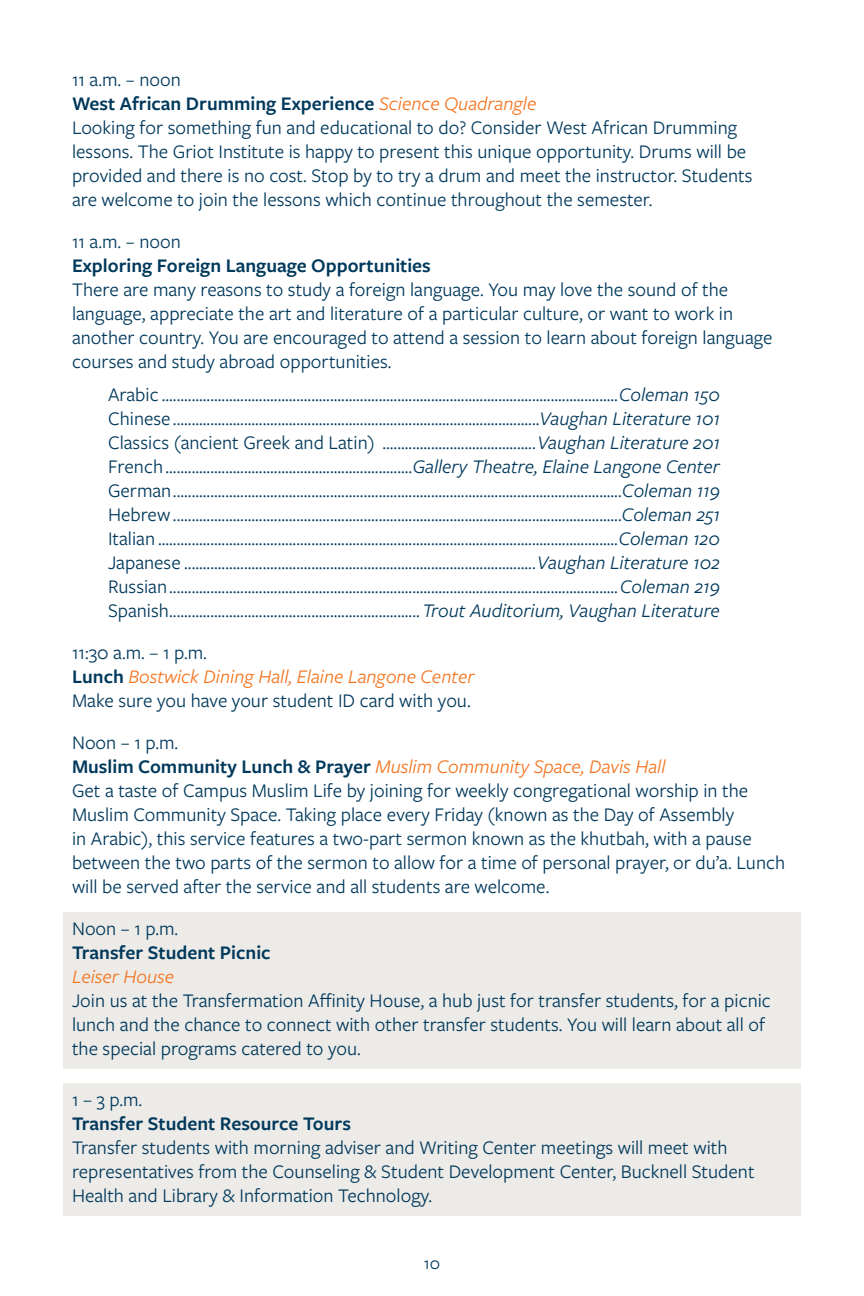
<style>
.page{position:relative;width:864px;height:1296px;background:#fff}
.page>*{position:absolute;margin:0;border:0;box-sizing:border-box;transform-origin:0 0}
.t1{font:20px/24px "Freight Sans Pro";color:#00395c}
.t2{font:600 20px "Freight Sans Pro";color:#00395c}
.t3{font:italic 20px "Freight Sans Pro";color:#f47521}
.t4{font:18px "Freight Sans Pro";color:#00395c}
.s1{font-weight:400;font-style:italic;color:#f47521}
.s2{font-style:italic}
.s3{font-weight:600;font-style:normal;color:#00395c}
.s4{font-weight:600}
.s5{font-style:italic;color:#f47521}
</style>
<div class="page">
<div style="left:63px;top:912px;width:738px;height:36px;background:#edebe8"></div>
<div style="left:63px;top:936px;width:738px;height:37px;background:#edebe8"></div>
<div style="left:63px;top:960px;width:738px;height:36px;background:#edebe8"></div>
<div style="left:63px;top:984px;width:738px;height:84px;background:#edebe8"></div>
<div style="left:63px;top:1083px;width:738px;height:36px;background:#edebe8"></div>
<div style="left:63px;top:1107px;width:738px;height:108px;background:#edebe8"></div>
<p class="t1" style="left:72px;top:66px;width:110px">11 a.m. – noon</p>
<p class="t2" style="left:72px;top:90px;width:466px">West African Drumming Experience <span class="s1">Science Quadrangle</span></p>
<p class="t1" style="left:72px;top:114px;width:682px">Looking for something fun and educational to do? Consider West African Drumming lessons. The Griot Institute is happy to present this unique opportunity. Drums will be provided and there is no cost. Stop by to try a drum and meet the instructor. Students are welcome to join the lessons which continue throughout the semester.</p>
<p class="t1" style="left:72px;top:228px;width:110px">11 a.m. – noon</p>
<p class="t2" style="left:72px;top:252px;width:360px">Exploring Foreign Language Opportunities</p>
<p class="t1" style="left:72px;top:276px;width:702px">There are many reasons to study a foreign language. You may love the sound of the language, appreciate the art and literature of a particular culture, or want to work in another country. You are encouraged to attend a session to learn about foreign language courses and study abroad opportunities.</p>
<p class="t1" style="left:108px;top:381px;width:614px">Arabic ..........................................................................................................................<span class="s2">Coleman 150</span></p>
<p class="t1" style="left:108px;top:405px;width:614px">Chinese..................................................................................................<span class="s2">Vaughan Literature 101</span></p>
<p class="t1" style="left:108px;top:429px;width:614px">Classics (ancient Greek and Latin) .........................................<span class="s2">Vaughan Literature 201</span></p>
<p class="t1" style="left:108px;top:453px;width:614px">French..................................................................<span class="s2">Gallery Theatre, Elaine Langone Center</span></p>
<p class="t1" style="left:108px;top:477px;width:614px">German........................................................................................................................<span class="s2">Coleman 119</span></p>
<p class="t1" style="left:108px;top:501px;width:614px">Hebrew........................................................................................................................<span class="s2">Coleman 251</span></p>
<p class="t1" style="left:108px;top:525px;width:614px">Italian ...........................................................................................................................<span class="s2">Coleman 120</span></p>
<p class="t1" style="left:108px;top:549px;width:614px">Japanese ..............................................................................................<span class="s2">Vaughan Literature 102</span></p>
<p class="t1" style="left:108px;top:573px;width:614px">Russian........................................................................................................................<span class="s2">Coleman 219</span></p>
<p class="t1" style="left:108px;top:597px;width:614px">Spanish...................................................................<span class="s2">Trout Auditorium, Vaughan Literature</span></p>
<p class="t1" style="left:72px;top:639px;width:137px">11:30 a.m. – 1 p.m.</p>
<p class="t3" style="left:72px;top:663px;width:404px"><span class="s3">Lunch</span> Bostwick Dining Hall, Elaine Langone Center</p>
<p class="t1" style="left:72px;top:687px;width:400px">Make sure you have your student ID card with you.</p>
<p class="t1" style="left:72px;top:729px;width:108px">Noon – 1 p.m.</p>
<p class="t1" style="left:72px;top:753px;width:715px"><span class="s4">Muslim Community Lunch &amp; Prayer</span> <span class="s5">Muslim Community Space, Davis Hall<br></span>Get a taste of Campus Muslim Life by joining for weekly congregational worship in the Muslim Community Space. Taking place every Friday (known as the Day of Assembly<br>in Arabic), this service features a two-part sermon known as the khutbah, with a pause between the two parts of the sermon to allow for a time of personal prayer, or du’a. Lunch will be served after the service and all students are welcome.</p>
<p class="t1" style="left:72px;top:915px;width:108px">Noon – 1 p.m.</p>
<p class="t2" style="left:72px;top:939px;width:200px">Transfer Student Picnic</p>
<p class="t3" style="left:72px;top:963px;width:104px">Leiser House</p>
<p class="t1" style="left:72px;top:987px;width:700px">Join us at the Transfermation Affinity House, a hub just for transfer students, for a picnic lunch and the chance to connect with other transfer students. You will learn about all of the special programs catered to you.</p>
<p class="t1" style="left:72px;top:1086px;width:72px">1 – 3 p.m.</p>
<p class="t1" style="left:72px;top:1110px;width:684px"><span class="s4">Transfer Student Resource Tours<br></span>Transfer students with morning adviser and Writing Center meetings will meet with representatives from the Counseling &amp; Student Development Center, Bucknell Student Health and Library &amp; Information Technology.</p>
<p class="t4" style="left:424px;top:1252px;width:18px">10</p>
</div>
